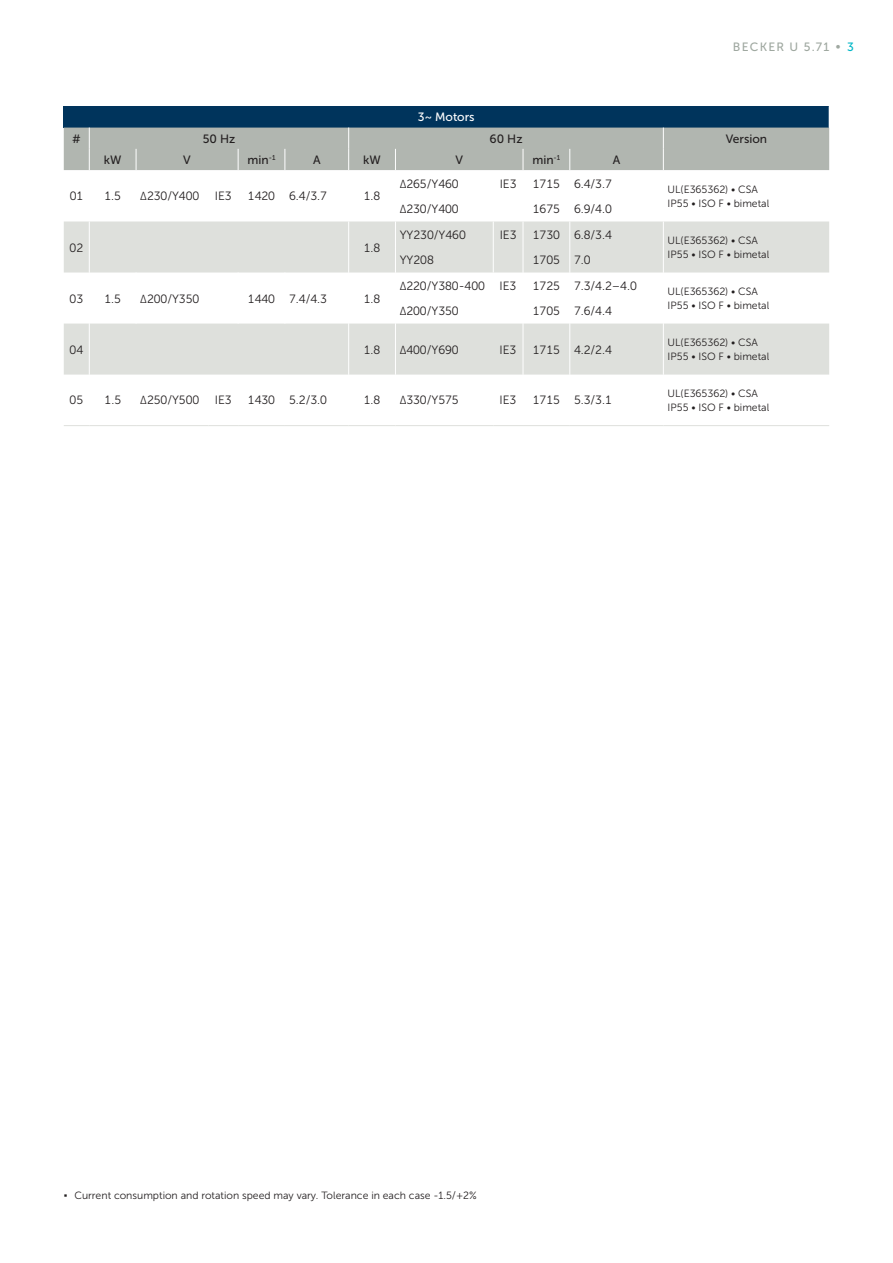
<style>
.page{position:relative;width:893px;height:1263px;background:#fff}
.page>*{position:absolute;margin:0;border:0;box-sizing:border-box;transform-origin:0 0}
.t1{font:12px "Museo Sans 300";color:#231f20}
.t2{font:12px "Museo Sans 500";color:#231f20}
.t3{font:12px "Museo Sans 500";letter-spacing:.1em;color:#9fa8a0}
.t4{font:12px "Museo Sans 500";color:#fff}
.t5{font:10.5px/13.5px "Museo Sans 300";color:#231f20}
.s1{color:#00b7c7}
.s2{font-family:"Calibri";font-weight:300;font-size:13.2px}
.s3{font-family:"Verdana"}
</style>
<div class="page">
<svg style="left:64px;top:221px;width:765px;height:154px;fill:#dee0dc"></svg>
<svg style="left:136px;top:273px;width:1px;height:51px"></svg>
<svg style="left:238px;top:273px;width:1px;height:51px"></svg>
<svg style="left:285px;top:273px;width:1px;height:51px"></svg>
<hr style="left:89px;top:324px;width:1px;height:51px;background:#fff">
<hr style="left:348px;top:324px;width:1px;height:51px;background:#fff">
<hr style="left:395px;top:324px;width:1px;height:51px;background:#fff">
<hr style="left:523px;top:324px;width:1px;height:51px;background:#fff">
<hr style="left:569px;top:324px;width:1px;height:51px;background:#fff">
<hr style="left:663px;top:324px;width:1px;height:51px;background:#fff">
<svg style="left:89px;top:221px;width:1px;height:103px"></svg>
<svg style="left:348px;top:221px;width:1px;height:103px"></svg>
<svg style="left:395px;top:221px;width:1px;height:103px"></svg>
<svg style="left:493px;top:221px;width:1px;height:52px"></svg>
<svg style="left:523px;top:221px;width:1px;height:103px"></svg>
<svg style="left:569px;top:221px;width:1px;height:103px"></svg>
<svg style="left:663px;top:221px;width:1px;height:103px"></svg>
<svg style="left:64px;top:425px;width:25px;height:1px"></svg>
<hr style="left:89px;top:425px;width:47px;height:1px;background:#dee0dc">
<hr style="left:136px;top:425px;width:72px;height:1px;background:#dee0dc">
<hr style="left:208px;top:425px;width:30px;height:1px;background:#dee0dc">
<hr style="left:238px;top:425px;width:47px;height:1px;background:#dee0dc">
<hr style="left:285px;top:425px;width:64px;height:1px;background:#dee0dc">
<hr style="left:349px;top:425px;width:46px;height:1px;background:#dee0dc">
<hr style="left:395px;top:425px;width:98px;height:1px;background:#dee0dc">
<hr style="left:493px;top:425px;width:30px;height:1px;background:#dee0dc">
<hr style="left:523px;top:425px;width:47px;height:1px;background:#dee0dc">
<hr style="left:570px;top:425px;width:93px;height:1px;background:#dee0dc">
<hr style="left:663px;top:425px;width:166px;height:1px;background:#dee0dc">
<svg style="left:64px;top:106px;width:766px;height:64px;background:#758a94"></svg>
<p class="t4" style="left:418px;top:111px;width:58px">3~ Motors</p>
<p class="t3" style="left:733px;top:40px;width:123px">BECKER U 5.71 • <span class="s1">3</span></p>
<p class="t2" style="left:72px;top:132px;width:10px">#</p>
<p class="t2" style="left:203px;top:132px;width:34px">50 Hz</p>
<p class="t2" style="left:489px;top:132px;width:35px">60 Hz</p>
<p class="t2" style="left:726px;top:132px;width:43px">Version</p>
<p class="t2" style="left:104px;top:153px;width:19px">kW</p>
<p class="t2" style="left:183px;top:153px;width:9px">V</p>
<p class="t2" style="left:248px;top:153px;width:29px">min<sup>-1</sup></p>
<p class="t2" style="left:313px;top:153px;width:9px">A</p>
<p class="t2" style="left:363px;top:153px;width:19px">kW</p>
<p class="t2" style="left:455px;top:153px;width:9px">V</p>
<p class="t2" style="left:532px;top:153px;width:29px">min<sup>-1</sup></p>
<p class="t2" style="left:613px;top:153px;width:9px">A</p>
<p class="t1" style="left:70px;top:190px;width:15px">01</p>
<p class="t1" style="left:104px;top:190px;width:18px">1.5</p>
<p class="t1" style="left:140px;top:190px;width:60px"><span class="s2">Δ</span>230/Y400</p>
<p class="t1" style="left:215px;top:190px;width:18px">IE3</p>
<p class="t1" style="left:248px;top:190px;width:80px">1420 6.4/3.7</p>
<p class="t1" style="left:364px;top:190px;width:18px">1.8</p>
<p class="t1" style="left:70px;top:241px;width:15px">02</p>
<p class="t1" style="left:364px;top:241px;width:18px">1.8</p>
<p class="t1" style="left:70px;top:292px;width:15px">03</p>
<p class="t1" style="left:104px;top:292px;width:18px">1.5</p>
<p class="t1" style="left:140px;top:292px;width:60px"><span class="s2">Δ</span>200/Y350</p>
<p class="t1" style="left:248px;top:292px;width:80px">1440 7.4/4.3</p>
<p class="t1" style="left:364px;top:292px;width:18px">1.8</p>
<p class="t1" style="left:400px;top:177px;width:60px"><span class="s2">Δ</span>265/Y460</p>
<p class="t1" style="left:500px;top:177px;width:18px">IE3</p>
<p class="t1" style="left:533px;top:177px;width:80px">1715 6.4/3.7</p>
<p class="t1" style="left:400px;top:203px;width:60px"><span class="s2">Δ</span>230/Y400</p>
<p class="t1" style="left:533px;top:203px;width:80px">1675 6.9/4.0</p>
<p class="t1" style="left:400px;top:228px;width:68px">YY230/Y460</p>
<p class="t1" style="left:500px;top:228px;width:18px">IE3</p>
<p class="t1" style="left:533px;top:228px;width:80px">1730 6.8/3.4</p>
<p class="t1" style="left:400px;top:254px;width:36px">YY208</p>
<p class="t1" style="left:533px;top:254px;width:59px">1705 7.0</p>
<p class="t1" style="left:400px;top:279px;width:118px"><span class="s2">Δ</span>220/Y380-400 IE3</p>
<p class="t1" style="left:533px;top:279px;width:105px">1725 7.3/4.2–4.0</p>
<p class="t1" style="left:400px;top:305px;width:60px"><span class="s2">Δ</span>200/Y350</p>
<p class="t1" style="left:533px;top:305px;width:80px">1705 7.6/4.4</p>
<p class="t5" style="left:668px;top:183px;width:103px">UL(E365362) • CSA<br>IP55 • ISO F • bimetal</p>
<p class="t5" style="left:668px;top:234px;width:103px">UL(E365362) • CSA<br>IP55 • ISO F • bimetal</p>
<p class="t5" style="left:668px;top:285px;width:103px">UL(E365362) • CSA<br>IP55 • ISO F • bimetal</p>
<p class="t1" style="left:70px;top:343px;width:15px">04</p>
<p class="t1" style="left:364px;top:343px;width:18px">1.8</p>
<p class="t1" style="left:400px;top:343px;width:60px"><span class="s2">Δ</span>400/Y690</p>
<p class="t1" style="left:499px;top:343px;width:18px">IE3</p>
<p class="t1" style="left:533px;top:343px;width:80px">1715 4.2/2.4</p>
<p class="t5" style="left:668px;top:336px;width:103px">UL(E365362) • CSA<br>IP55 • ISO F • bimetal</p>
<p class="t1" style="left:70px;top:394px;width:15px">05</p>
<p class="t1" style="left:105px;top:394px;width:18px">1.5</p>
<p class="t1" style="left:140px;top:394px;width:60px"><span class="s2">Δ</span>250/Y500</p>
<p class="t1" style="left:215px;top:394px;width:18px">IE3</p>
<p class="t1" style="left:248px;top:394px;width:80px">1430 5.2/3.0</p>
<p class="t1" style="left:364px;top:394px;width:18px">1.8</p>
<p class="t1" style="left:400px;top:394px;width:60px"><span class="s2">Δ</span>330/Y575</p>
<p class="t1" style="left:499px;top:394px;width:18px">IE3</p>
<p class="t1" style="left:533px;top:394px;width:80px">1715 5.3/3.1</p>
<p class="t5" style="left:668px;top:387px;width:103px">UL(E365362) • CSA<br>IP55 • ISO F • bimetal</p>
<p class="t5" style="left:64px;top:1188px;width:415px"><span class="s3">▪</span> Current consumption and rotation speed may vary. Tolerance in each case -1.5/+2%</p>
</div>
